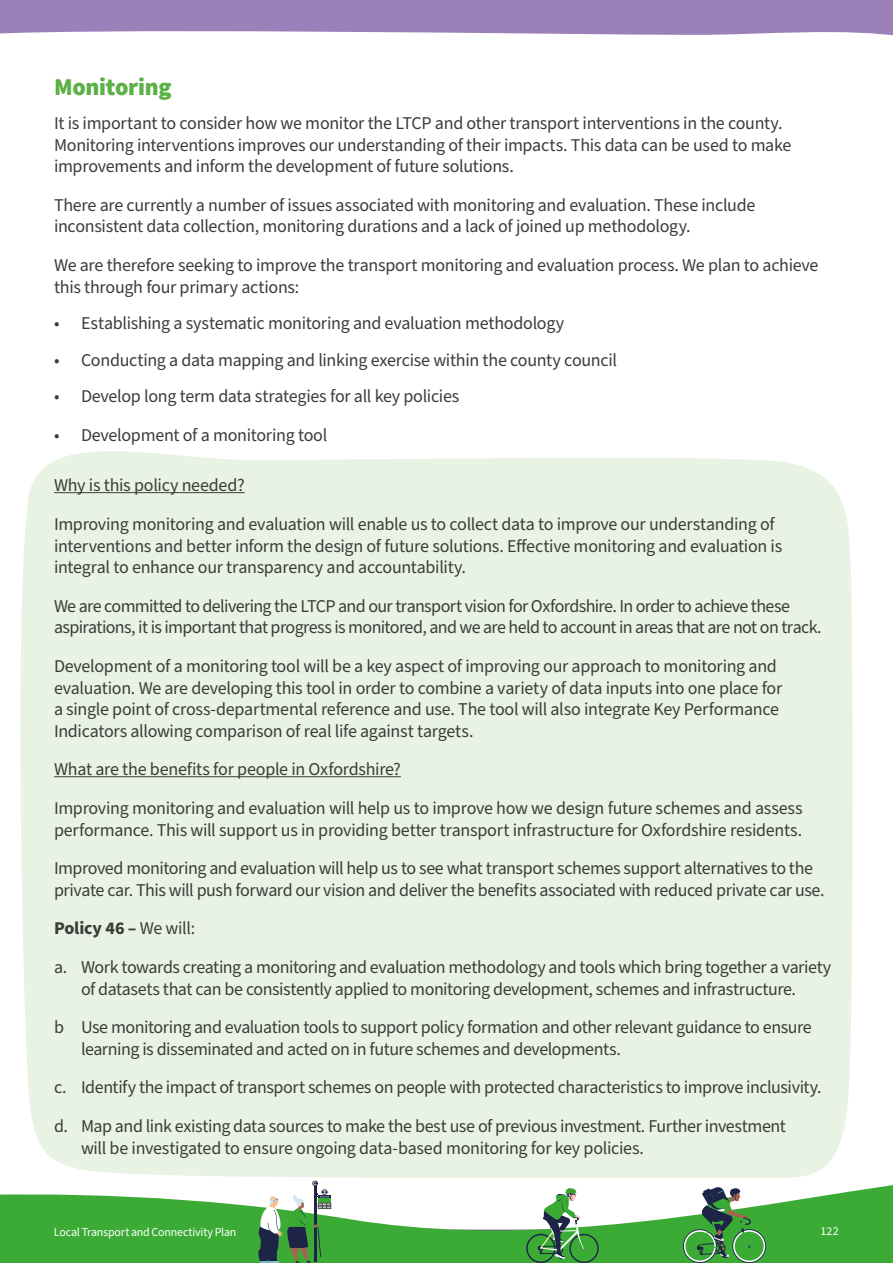
<style>
.page{position:relative;width:893px;height:1263px;background:#fff}
.page>*{position:absolute;margin:0;border:0;box-sizing:border-box;transform-origin:0 0}
.H2{font:900 24px "Source Sans Pro";letter-spacing:-.01em;color:#5ab146}
.body_text{font:18px/21.6px "Source Sans Pro";letter-spacing:-.02em;color:#3c3c3b}
.body_text-2{font:700 18px "Source Sans Pro";letter-spacing:-.01em;color:#3c3c3b}
.t1{font:12px "Source Sans Pro";letter-spacing:-.015em;color:#fff}
.s1{font-weight:400}
</style>
<div class="page">
<svg style="left:0;top:4px;width:893px;height:32px;background:#a68dc0"></svg>
<svg style="left:0;top:1185px;width:893px;height:78px;fill:#3bab36"></svg>
<svg style="left:258px;top:1180px;width:73px;height:83px"></svg>
<svg style="left:526px;top:1188px;width:73px;height:75px"></svg>
<svg style="left:683px;top:1187px;width:83px;height:76px"></svg>
<div style="left:20px;top:451px;width:833px;height:727px;background:#e9f3e3"></div>
<hr style="left:54px;top:492px;width:191px;height:1px;background:#3c3c3b">
<hr style="left:54px;top:776px;width:347px;height:1px;background:#3c3c3b">
<h3 class="H2" style="left:54px;top:70px;width:119px">Monitoring</h3>
<p class="body_text" style="left:54px;top:113px;width:739px">It is important to consider how we monitor the LTCP and other transport interventions in the county.<br>Monitoring interventions improves our understanding of their impacts. This data can be used to make improvements and inform the development of future solutions.</p>
<p class="body_text" style="left:54px;top:195px;width:703px">There are currently a number of issues associated with monitoring and evaluation. These include inconsistent data collection, monitoring durations and a lack of joined up methodology.</p>
<p class="body_text" style="left:54px;top:255px;width:766px">We are therefore seeking to improve the transport monitoring and evaluation process. We plan to achieve this through four primary actions:</p>
<p class="body_text" style="left:54px;top:313px;width:512px">• Establishing a systematic monitoring and evaluation methodology</p>
<p class="body_text" style="left:54px;top:349px;width:564px">• Conducting a data mapping and linking exercise within the county council</p>
<p class="body_text" style="left:54px;top:386px;width:407px">• Develop long term data strategies for all key policies</p>
<p class="body_text" style="left:54px;top:424px;width:275px">• Development of a monitoring tool</p>
<p class="body_text" style="left:54px;top:475px;width:192px">Why is this policy needed?</p>
<p class="body_text" style="left:54px;top:514px;width:730px">Improving monitoring and evaluation will enable us to collect data to improve our understanding of interventions and better inform the design of future solutions. Effective monitoring and evaluation is integral to enhance our transparency and accountability.</p>
<p class="body_text" style="left:54px;top:595px;width:769px">We are committed to delivering the LTCP and our transport vision for Oxfordshire. In order to achieve these aspirations, it is important that progress is monitored, and we are held to account in areas that are not on track.</p>
<p class="body_text" style="left:54px;top:656px;width:730px">Development of a monitoring tool will be a key aspect of improving our approach to monitoring and evaluation. We are developing this tool in order to combine a variety of data inputs into one place for a single point of cross-departmental reference and use. The tool will also integrate Key Performance Indicators allowing comparison of real life against targets.</p>
<p class="body_text" style="left:54px;top:759px;width:348px">What are the benefits for people in Oxfordshire?</p>
<p class="body_text" style="left:54px;top:798px;width:750px">Improving monitoring and evaluation will help us to improve how we design future schemes and assess performance. This will support us in providing better transport infrastructure for Oxfordshire residents.</p>
<p class="body_text" style="left:54px;top:858px;width:772px">Improved monitoring and evaluation will help us to see what transport schemes support alternatives to the private car. This will push forward our vision and deliver the benefits associated with reduced private car use.</p>
<p class="body_text-2" style="left:54px;top:916px;width:143px">Policy 46 – <span class="s1">We will:</span></p>
<p class="body_text" style="left:54px;top:957px;width:779px;text-align:center">a. Work towards creating a monitoring and evaluation methodology and tools which bring together a variety of datasets that can be consistently applied to monitoring development, schemes and infrastructure.</p>
<p class="body_text" style="left:81px;top:1017px;width:732px;text-indent:-27px">b Use monitoring and evaluation tools to support policy formation and other relevant guidance to ensure learning is disseminated and acted on in future schemes and developments.</p>
<p class="body_text" style="left:54px;top:1077px;width:769px">c. Identify the impact of transport schemes on people with protected characteristics to improve inclusivity.</p>
<p class="body_text" style="left:81px;top:1116px;width:706px;text-indent:-27px">d. Map and link existing data sources to make the best use of previous investment. Further investment will be investigated to ensure ongoing data-based monitoring for key policies.</p>
<p class="t1" style="left:54px;top:1224px;width:184px">Local Transport and Connectivity Plan</p>
<p class="t1" style="left:821px;top:1223px;width:20px">122</p>
</div>
